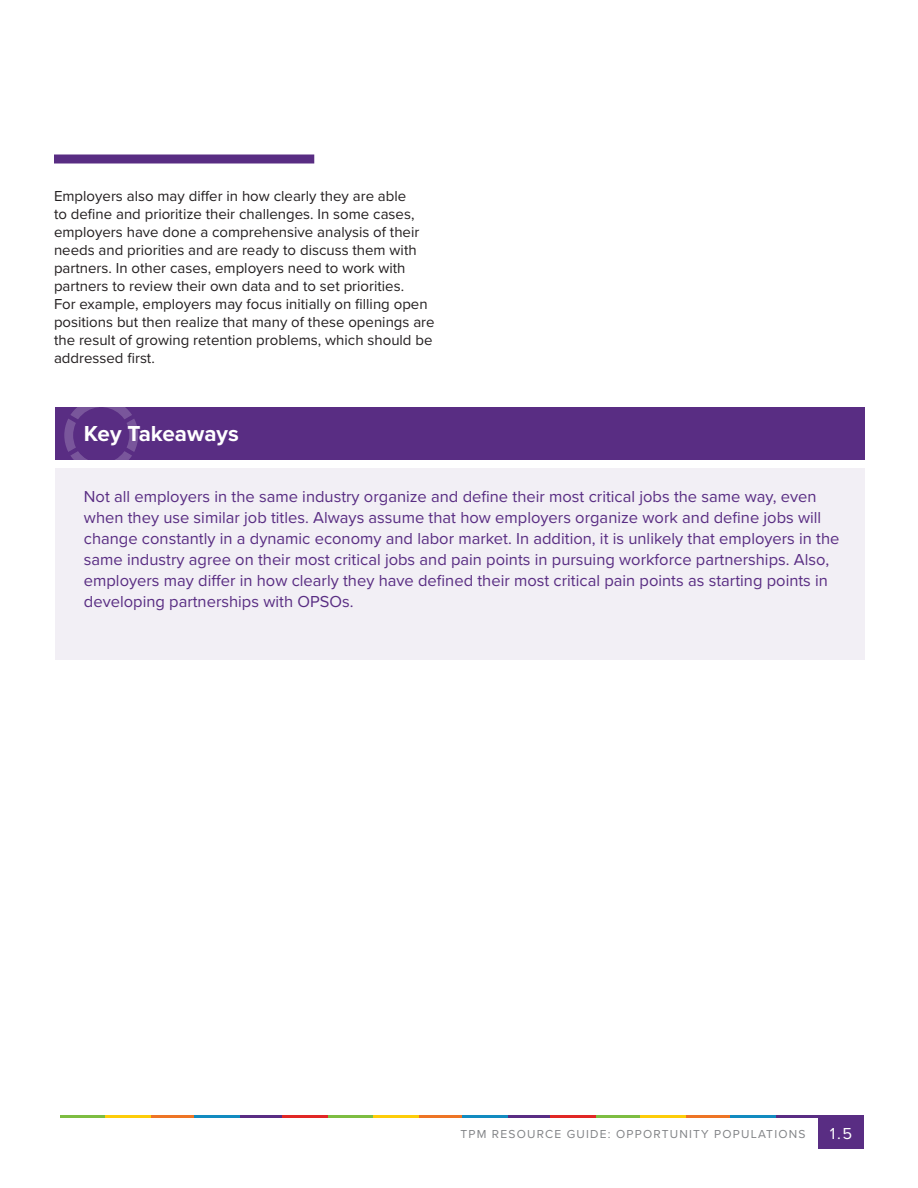
<style>
.page{position:relative;width:918px;height:1188px;background:#fff}
.page>*{position:absolute;margin:0;border:0;box-sizing:border-box;transform-origin:0 0}
._2_subhead_1{font:700 22.5px "Proxima Nova";color:#fff}
.Key_Takeaway_Descrip{font:16.5px/21px "Proxima Nova";color:#592d83}
.t1{font:16.5px "Proxima Nova";color:#fff}
.Body_Copy{font:15px/18px "Proxima Nova";color:#231f20}
.t2{font:12px "Proxima Nova";letter-spacing:.1em;color:#818386}
</style>
<div class="page">
<div style="left:818px;top:1115px;width:46px;height:34px;background:#592d83"></div>
<hr style="left:596px;top:1115px;width:46px;height:3px;background:#7dbd41">
<hr style="left:685px;top:1115px;width:46px;height:3px;background:#ee7525">
<hr style="left:774px;top:1115px;width:45px;height:3px;background:#592d83">
<hr style="left:640px;top:1115px;width:46px;height:3px;background:#fdcd09">
<hr style="left:730px;top:1115px;width:45px;height:3px;background:#128bc0">
<hr style="left:328px;top:1115px;width:46px;height:3px;background:#7dbd41">
<hr style="left:417px;top:1115px;width:46px;height:3px;background:#ee7525">
<hr style="left:506px;top:1115px;width:45px;height:3px;background:#592d83">
<hr style="left:373px;top:1115px;width:45px;height:3px;background:#fdcd09">
<hr style="left:462px;top:1115px;width:46px;height:3px;background:#128bc0">
<hr style="left:550px;top:1115px;width:46px;height:3px;background:#e12725">
<hr style="left:60px;top:1115px;width:46px;height:3px;background:#7dbd41">
<hr style="left:150px;top:1115px;width:45px;height:3px;background:#ee7525">
<hr style="left:238px;top:1115px;width:46px;height:3px;background:#592d83">
<hr style="left:105px;top:1115px;width:46px;height:3px;background:#fdcd09">
<hr style="left:194px;top:1115px;width:46px;height:3px;background:#128bc0">
<hr style="left:283px;top:1115px;width:45px;height:3px;background:#e12725">
<div style="left:54px;top:154px;width:260px;height:10px;background:#592d83"></div>
<div style="left:55px;top:408px;width:810px;height:52px;background:#592d83"></div>
<svg style="left:64px;top:408px;width:74px;height:52px"></svg>
<div style="left:55px;top:468px;width:810px;height:192px;background:#f2eff5"></div>
<p class="Body_Copy" style="left:54px;top:186px;width:382px">Employers also may differ in how clearly they are able<br>to define and prioritize their challenges. In some cases, employers have done a comprehensive analysis of their needs and priorities and are ready to discuss them with partners. In other cases, employers need to work with partners to review their own data and to set priorities.<br>For example, employers may focus initially on filling open positions but then realize that many of these openings are the result of growing retention problems, which should be addressed first.</p>
<p class="_2_subhead_1" style="left:84px;top:417px;width:157px">Key Takeaways</p>
<p class="Key_Takeaway_Descrip" style="left:84px;top:485px;width:757px">Not all employers in the same industry organize and define their most critical jobs the same way, even when they use similar job titles. Always assume that how employers organize work and define jobs will change constantly in a dynamic economy and labor market. In addition, it is unlikely that employers in the same industry agree on their most critical jobs and pain points in pursuing workforce partnerships. Also, employers may differ in how clearly they have defined their most critical pain points as starting points in developing partnerships with OPSOs.</p>
<p class="t2" style="left:460px;top:1125px;width:347px">TPM RESOURCE GUIDE: OPPORTUNITY POPULATIONS</p>
<p class="t1" style="left:830px;top:1121px;width:24px">1.5</p>
</div>
